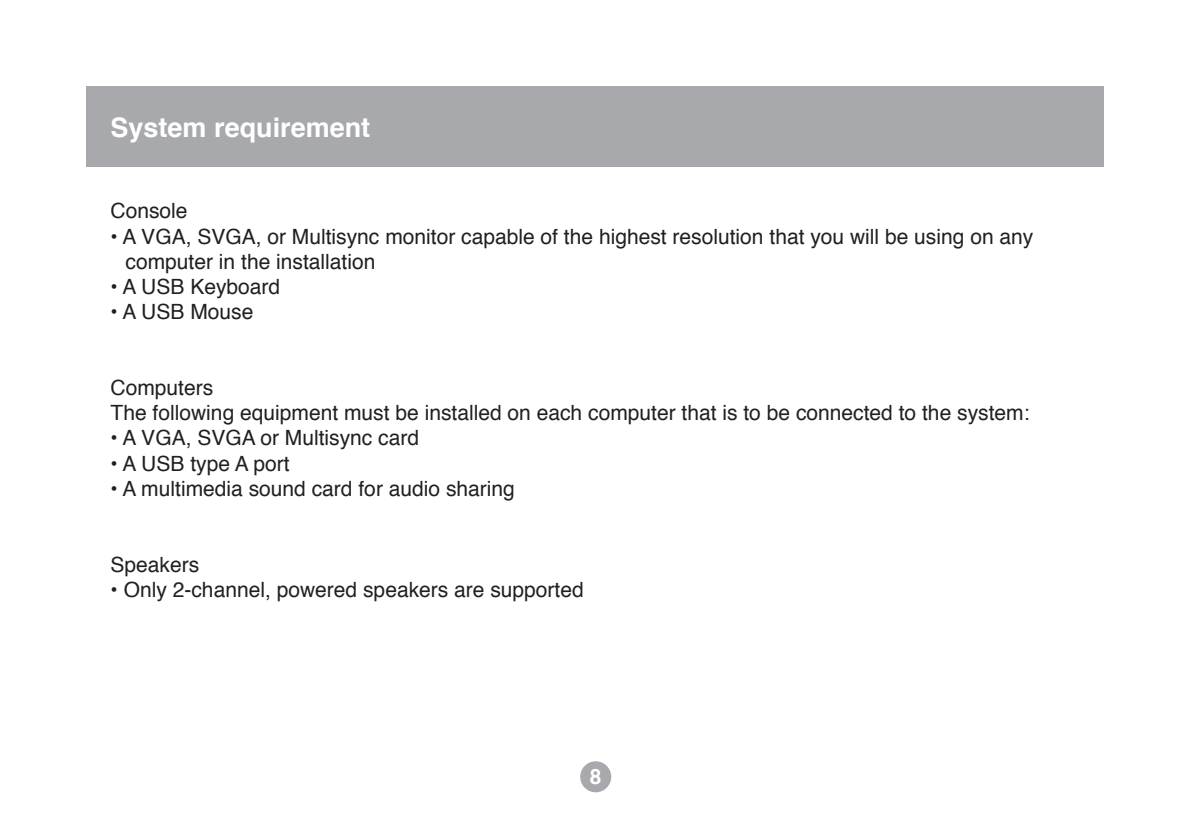
<style>
.page{position:relative;width:1191px;height:830px;background:#fff}
.page>*{position:absolute;margin:0;border:0;box-sizing:border-box;transform-origin:0 0}
.t1{font:700 27px "Helvetica";color:#fff}
.t2{font:21px/25.2px "Helvetica";color:#231f20}
.t3{font:700 21px "Helvetica";color:#fff}
</style>
<div class="page">
<div style="left:87px;top:87px;width:1017px;height:80px;background:#a8a9ad"></div>
<div style="left:580px;top:760px;width:31px;height:31px;background:#a8a9ad;border-radius:50%"></div>
<p class="t1" style="left:111px;top:103px;width:261px">System requirement</p>
<p class="t2" style="left:111px;top:198px;width:79px">Console</p>
<p class="t2" style="left:126px;top:223px;width:909px;text-indent:-15px">• A VGA, SVGA, or Multisync monitor capable of the highest resolution that you will be using on any computer in the installation</p>
<p class="t2" style="left:111px;top:273px;width:171px">• A USB Keyboard</p>
<p class="t2" style="left:111px;top:298px;width:144px">• A USB Mouse</p>
<p class="t2" style="left:111px;top:374px;width:920px">Computers<br>The following equipment must be installed on each computer that is to be connected to the system:</p>
<p class="t2" style="left:111px;top:424px;width:310px">• A VGA, SVGA or Multisync card</p>
<p class="t2" style="left:111px;top:450px;width:180px">• A USB type A port</p>
<p class="t2" style="left:111px;top:475px;width:406px">• A multimedia sound card for audio sharing</p>
<p class="t2" style="left:111px;top:550px;width:90px">Speakers</p>
<p class="t2" style="left:111px;top:576px;width:475px">• Only 2-channel, powered speakers are supported</p>
<p class="t3" style="left:590px;top:757px;width:13px">8</p>
</div>
